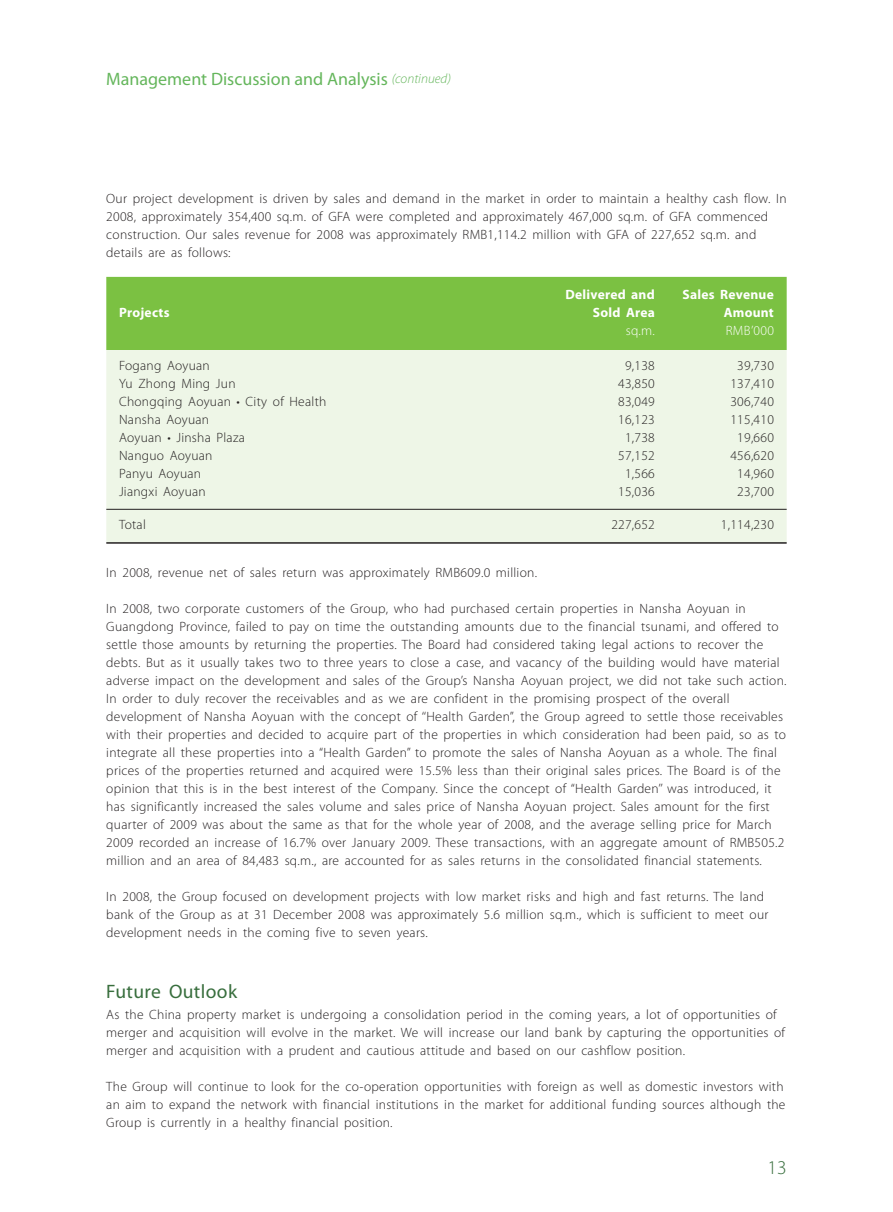
<style>
.page{position:relative;width:893px;height:1212px;background:#fff}
.page>*{position:absolute;margin:0;border:0;box-sizing:border-box;transform-origin:0 0}
.t1{font:19.5px "Myriad Pro";letter-spacing:.02em;color:#386e3d}
.t2{font:300 19.5px "Myriad Pro";color:#386e3d}
.t3{font:18px "Myriad Pro";color:#65b65c}
.t4{font:300 13.5px/18px "Myriad Pro";letter-spacing:.02em;color:#231f20}
.t5{font:700 13.5px/18px "Myriad Pro";letter-spacing:.02em;color:#fff;text-align:right}
.t6{font:300 13.5px "Myriad Pro";letter-spacing:.02em;color:#fff}
.s1{font-weight:300;font-style:italic;font-size:13.5px}
</style>
<div class="page">
<div style="left:106px;top:277px;width:681px;height:73px;background:#7bc142"></div>
<div style="left:106px;top:350px;width:681px;height:192px;background:#eef6e7"></div>
<hr style="left:106px;top:509px;width:681px;height:1px;background:#231f20">
<hr style="left:106px;top:542px;width:681px;height:2px;background:#231f20">
<h2 class="t3" style="left:106px;top:72px;width:346px">Management Discussion and Analysis <span class="s1">(continued)</span></h2>
<p class="t4" style="left:106px;top:190px;width:682px">Our project development is driven by sales and demand in the market in order to maintain a healthy cash flow. In 2008, approximately 354,400 sq.m. of GFA were completed and approximately 467,000 sq.m. of GFA commenced construction. Our sales revenue for 2008 was approximately RMB1,114.2 million with GFA of 227,652 sq.m. and details are as follows:</p>
<p class="t5" style="left:119px;top:304px;width:52px">Projects</p>
<p class="t5" style="left:565px;top:286px;width:91px">Delivered and<br>Sold Area</p>
<p class="t5" style="left:682px;top:286px;width:93px">Sales Revenue<br>Amount</p>
<p class="t6" style="left:626px;top:325px;width:31px">sq.m.</p>
<p class="t6" style="left:726px;top:325px;width:50px">RMB’000</p>
<p class="t4" style="left:119px;top:357px;width:92px">Fogang Aoyuan</p>
<p class="t4" style="left:625px;top:357px;width:31px">9,138</p>
<p class="t4" style="left:737px;top:357px;width:38px">39,730</p>
<p class="t4" style="left:119px;top:375px;width:118px">Yu Zhong Ming Jun</p>
<p class="t4" style="left:618px;top:375px;width:38px">43,850</p>
<p class="t4" style="left:730px;top:375px;width:45px">137,410</p>
<p class="t4" style="left:119px;top:393px;width:209px">Chongqing Aoyuan • City of Health</p>
<p class="t4" style="left:618px;top:393px;width:38px">83,049</p>
<p class="t4" style="left:730px;top:393px;width:45px">306,740</p>
<p class="t4" style="left:119px;top:411px;width:92px">Nansha Aoyuan</p>
<p class="t4" style="left:618px;top:411px;width:38px">16,123</p>
<p class="t4" style="left:730px;top:411px;width:45px">115,410</p>
<p class="t4" style="left:119px;top:429px;width:127px">Aoyuan • Jinsha Plaza</p>
<p class="t4" style="left:625px;top:429px;width:31px">1,738</p>
<p class="t4" style="left:737px;top:429px;width:38px">19,660</p>
<p class="t4" style="left:119px;top:447px;width:95px">Nanguo Aoyuan</p>
<p class="t4" style="left:618px;top:447px;width:38px">57,152</p>
<p class="t4" style="left:730px;top:447px;width:45px">456,620</p>
<p class="t4" style="left:119px;top:465px;width:84px">Panyu Aoyuan</p>
<p class="t4" style="left:625px;top:465px;width:31px">1,566</p>
<p class="t4" style="left:737px;top:465px;width:38px">14,960</p>
<p class="t4" style="left:119px;top:483px;width:88px">Jiangxi Aoyuan</p>
<p class="t4" style="left:618px;top:483px;width:38px">15,036</p>
<p class="t4" style="left:737px;top:483px;width:38px">23,700</p>
<p class="t4" style="left:119px;top:517px;width:28px">Total</p>
<p class="t4" style="left:611px;top:517px;width:45px">227,652</p>
<p class="t4" style="left:721px;top:517px;width:54px">1,114,230</p>
<p class="t4" style="left:106px;top:565px;width:432px">In 2008, revenue net of sales return was approximately RMB609.0 million.</p>
<p class="t4" style="left:106px;top:601px;width:682px">In 2008, two corporate customers of the Group, who had purchased certain properties in Nansha Aoyuan in Guangdong Province, failed to pay on time the outstanding amounts due to the financial tsunami, and offered to settle those amounts by returning the properties. The Board had considered taking legal actions to recover the debts. But as it usually takes two to three years to close a case, and vacancy of the building would have material adverse impact on the development and sales of the Group’s Nansha Aoyuan project, we did not take such action.<br>In order to duly recover the receivables and as we are confident in the promising prospect of the overall development of Nansha Aoyuan with the concept of ‘‘Health Garden’’, the Group agreed to settle those receivables with their properties and decided to acquire part of the properties in which consideration had been paid, so as to integrate all these properties into a ‘‘Health Garden’’ to promote the sales of Nansha Aoyuan as a whole. The final prices of the properties returned and acquired were 15.5% less than their original sales prices. The Board is of the opinion that this is in the best interest of the Company. Since the concept of ‘‘Health Garden’’ was introduced, it has significantly increased the sales volume and sales price of Nansha Aoyuan project. Sales amount for the first quarter of 2009 was about the same as that for the whole year of 2008, and the average selling price for March 2009 recorded an increase of 16.7% over January 2009. These transactions, with an aggregate amount of RMB505.2 million and an area of 84,483 sq.m., are accounted for as sales returns in the consolidated financial statements.</p>
<p class="t4" style="left:106px;top:889px;width:664px">In 2008, the Group focused on development projects with low market risks and high and fast returns. The land bank of the Group as at 31 December 2008 was approximately 5.6 million sq.m., which is sufficient to meet our development needs in the coming five to seven years.</p>
<h1 class="t1" style="left:106px;top:984px;width:132px">Future Outlook</h1>
<p class="t4" style="left:106px;top:1007px;width:680px">As the China property market is undergoing a consolidation period in the coming years, a lot of opportunities of merger and acquisition will evolve in the market. We will increase our land bank by capturing the opportunities of merger and acquisition with a prudent and cautious attitude and based on our cashflow position.</p>
<p class="t4" style="left:106px;top:1079px;width:681px">The Group will continue to look for the co-operation opportunities with foreign as well as domestic investors with an aim to expand the network with financial institutions in the market for additional funding sources although the<br>Group is currently in a healthy financial position.</p>
<h1 class="t2" style="left:768px;top:1160px;width:21px">13</h1>
</div>
